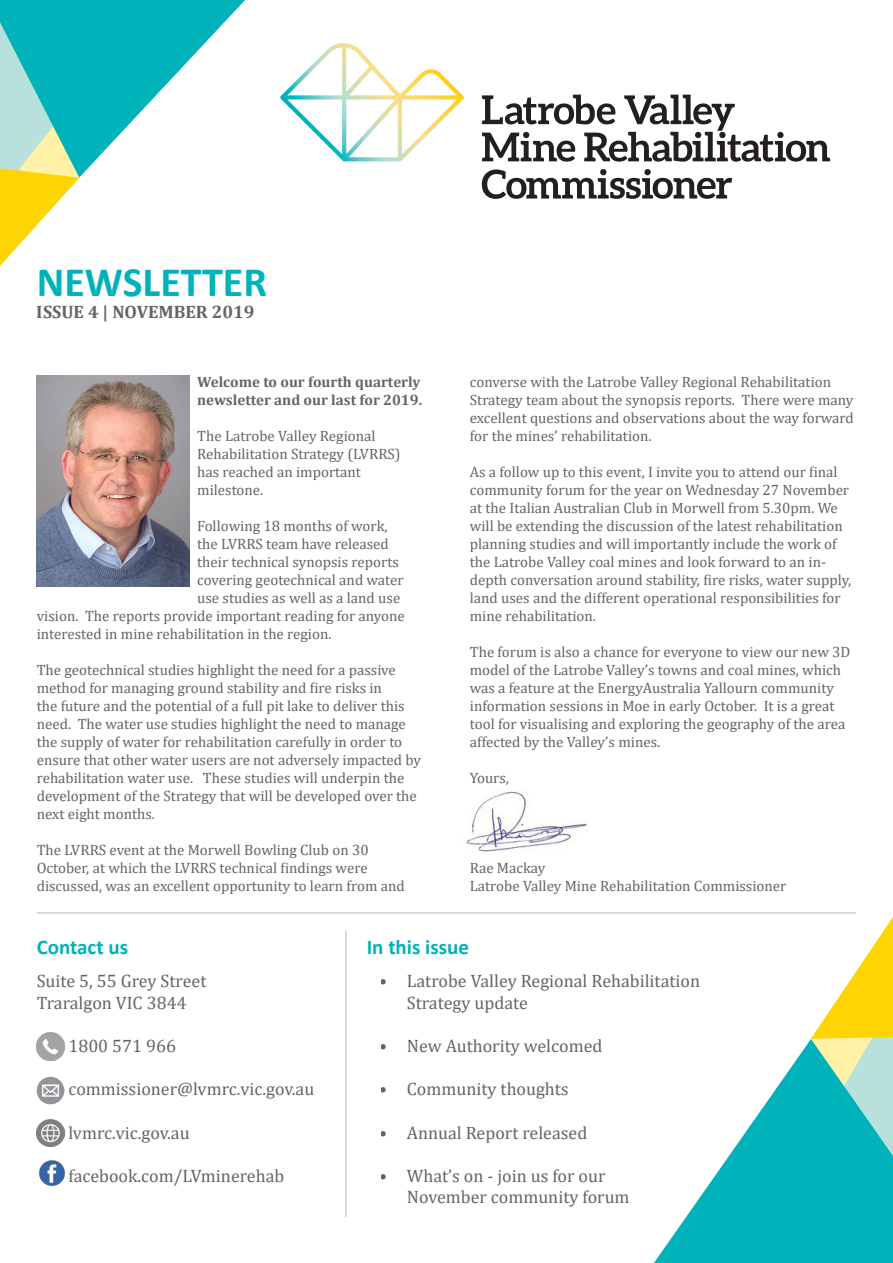
<style>
.page{position:relative;width:893px;height:1263px;background:#fff}
.page>*{position:absolute;margin:0;border:0;box-sizing:border-box;transform-origin:0 0}
.t1{font:700 42px "Calibri";color:#00b2b9}
.t2{font:700 21px "Calibri";color:#00b2b9}
.t3{font:18px/21.6px "Cambria";color:#231f20}
.t4{font:700 18px "Cambria";color:#231f20}
.t5{font:15px/18px "Cambria";color:#231f20}
.t6{font:700 15px/18px "Cambria";color:#231f20}
</style>
<div class="page">
<svg style="left:482px;top:95px;width:348px;height:67px"></svg>
<svg style="left:482px;top:169px;width:250px;height:30px"></svg>
<svg style="left:280px;top:43px;width:184px;height:118px"></svg>
<svg style="left:810px;top:917px;width:83px;height:122px"></svg>
<svg style="left:654px;top:1039px;width:239px;height:224px;fill:#00b2b9"></svg>
<svg style="left:0;top:0;width:245px;height:266px"></svg>
<img style="left:37px;top:375px;width:153px;height:211px">
<hr style="left:346px;top:930px;width:1px;height:287px;background:#040503">
<hr style="left:37px;top:912px;width:819px;height:1px;background:#040503">
<img style="left:37px;top:1033px;width:27px;height:27px">
<img style="left:37px;top:1077px;width:27px;height:27px">
<img style="left:37px;top:1119px;width:27px;height:27px">
<img style="left:39px;top:1160px;width:26px;height:26px">
<img style="left:460px;top:791px;width:127px;height:63px">
<p class="t1" style="left:37px;top:252px;width:232px">NEWSLETTER</p>
<p class="t4" style="left:37px;top:299px;width:219px">ISSUE 4 | NOVEMBER 2019</p>
<p class="t6" style="left:197px;top:372px;width:226px">Welcome to our fourth quarterly newsletter and our last for 2019.</p>
<p class="t5" style="left:197px;top:427px;width:205px">The Latrobe Valley Regional<br>Rehabilitation Strategy (LVRRS) has reached an important milestone.</p>
<p class="t5" style="left:197px;top:517px;width:192px">Following 18 months of work,</p>
<p class="t5" style="left:197px;top:535px;width:193px">the LVRRS team have released</p>
<p class="t5" style="left:197px;top:553px;width:203px">their technical synopsis reports</p>
<p class="t5" style="left:197px;top:571px;width:208px">covering geotechnical and water</p>
<p class="t5" style="left:197px;top:589px;width:205px">use studies as well as a land use</p>
<p class="t5" style="left:37px;top:607px;width:370px">vision. The reports provide important reading for anyone</p>
<p class="t5" style="left:37px;top:625px;width:296px">interested in mine rehabilitation in the region.</p>
<p class="t5" style="left:37px;top:661px;width:386px">The geotechnical studies highlight the need for a passive method for managing ground stability and fire risks in<br>the future and the potential of a full pit lake to deliver this need. The water use studies highlight the need to manage the supply of water for rehabilitation carefully in order to ensure that other water users are not adversely impacted by rehabilitation water use. These studies will underpin the development of the Strategy that will be developed over the next eight months.</p>
<p class="t5" style="left:37px;top:841px;width:370px">The LVRRS event at the Morwell Bowling Club on 30<br>October, at which the LVRRS technical findings were discussed, was an excellent opportunity to learn from and</p>
<p class="t5" style="left:470px;top:373px;width:385px">converse with the Latrobe Valley Regional Rehabilitation Strategy team about the synopsis reports. There were many excellent questions and observations about the way forward for the mines’ rehabilitation.</p>
<p class="t5" style="left:470px;top:463px;width:383px">As a follow up to this event, I invite you to attend our final community forum for the year on Wednesday 27 November at the Italian Australian Club in Morwell from 5.30pm. We will be extending the discussion of the latest rehabilitation planning studies and will importantly include the work of the Latrobe Valley coal mines and look forward to an in&shy;depth conversation around stability, fire risks, water supply, land uses and the different operational responsibilities for mine rehabilitation.</p>
<p class="t5" style="left:470px;top:643px;width:382px">The forum is also a chance for everyone to view our new 3D model of the Latrobe Valley’s towns and coal mines, which was a feature at the EnergyAustralia Yallourn community information sessions in Moe in early October. It is a great tool for visualising and exploring the geography of the area affected by the Valley’s mines.</p>
<p class="t5" style="left:470px;top:769px;width:41px">Yours,</p>
<p class="t5" style="left:470px;top:859px;width:318px">Rae Mackay<br>Latrobe Valley Mine Rehabilitation Commissioner</p>
<p class="t2" style="left:37px;top:932px;width:93px">Contact us</p>
<p class="t2" style="left:367px;top:932px;width:104px">In this issue</p>
<p class="t3" style="left:37px;top:970px;width:171px">Suite 5, 55 Grey Street<br>Traralgon VIC 3844</p>
<p class="t3" style="left:68px;top:1035px;width:109px">1800 571 966</p>
<p class="t3" style="left:68px;top:1078px;width:247px">commissioner@lvmrc.vic.gov.au</p>
<p class="t3" style="left:68px;top:1121px;width:123px">lvmrc.vic.gov.au</p>
<p class="t3" style="left:68px;top:1165px;width:217px">facebook.com/LVminerehab</p>
<p class="t3" style="left:407px;top:970px;width:295px;text-indent:-27px">• Latrobe Valley Regional Rehabilitation<br>Strategy update</p>
<p class="t3" style="left:380px;top:1035px;width:224px">• New Authority welcomed</p>
<p class="t3" style="left:380px;top:1078px;width:190px">• Community thoughts</p>
<p class="t3" style="left:380px;top:1121px;width:209px">• Annual Report released</p>
<p class="t3" style="left:407px;top:1165px;width:224px;text-indent:-27px">• What’s on - join us for our<br>November community forum</p>
</div>
